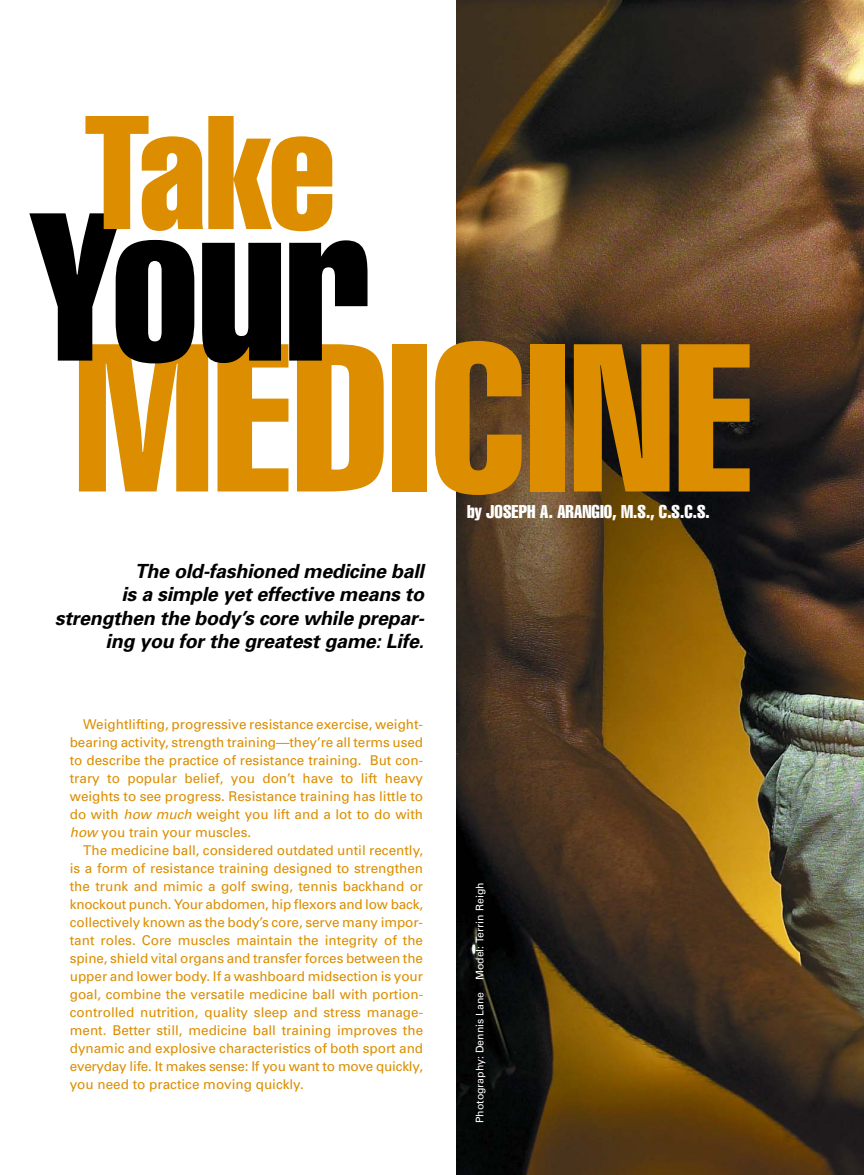
<style>
.page{position:relative;width:864px;height:1175px;background:#fff}
.page>*{position:absolute;margin:0;border:0;box-sizing:border-box;transform-origin:0 0}
.t1{font:extra-condensed 204.45px "Swiss 911 BT";color:#dc8e00}
.t2{font:extra-condensed 204.45px "Swiss 911 BT";color:#000}
.t3{font:extra-condensed 157.05px "Swiss 911 BT";color:#dc8e00}
.t4{font:italic 700 19.5px/23.4px "Univers";letter-spacing:-.01em;color:#000;text-align:right}
.t5{font:extra-condensed 18px "Swiss 911 BT";letter-spacing:.005em;color:#fff}
.t6{font:13.5px/18px "Univers";color:#dc8e00;text-align:justify}
.t7{font:10.5px "Univers";color:#fff}
.s1{font-style:italic}
</style>
<div class="page">
<img style="left:456px;top:0;width:408px;height:1174px">
<h2 class="t3" style="left:85px;top:115px;width:252px">Take</h2>
<h1 class="t2" style="left:33px;top:212px;width:340px">Your</h1>
<h1 class="t1" style="left:74px;top:343px;width:681px">MEDICINE</h1>
<h3 class="t5" style="left:467px;top:505px;width:244px">by JOSEPH A. ARANGIO, M.S., C.S.C.S.</h3>
<h3 class="t4" style="left:55px;top:561px;width:371px">The old-fashioned medicine ball<br>is a simple yet effective means to strengthen the body’s core while prepar&shy;ing you for the greatest game: Life.</h3>
<p class="t6" style="left:70px;top:716px;width:355px;text-indent:14px">Weightlifting, progressive resistance exercise, weight&shy;bearing activity, strength training—they’re all terms used to describe the practice of resistance training. But con&shy;trary to popular belief, you don’t have to lift heavy weights to see progress. Resistance training has little to do with <span class="s1">how much</span> weight you lift and a lot to do with <span class="s1">how</span> you train your muscles.</p>
<p class="t6" style="left:70px;top:842px;width:355px;text-indent:14px">The medicine ball, considered outdated until recently, is a form of resistance training designed to strengthen the trunk and mimic a golf swing, tennis backhand or knockout punch. Your abdomen, hip flexors and low back, collectively known as the body’s core, serve many impor&shy;tant roles. Core muscles maintain the integrity of the spine, shield vital organs and transfer forces between the upper and lower body. If a washboard midsection is your goal, combine the versatile medicine ball with portion&shy;controlled nutrition, quality sleep and stress manage&shy;ment. Better still, medicine ball training improves the dynamic and explosive characteristics of both sport and everyday life. It makes sense: If you want to move quickly, you need to practice moving quickly.</p>
<p class="t7" style="left:476px;top:1123px;width:242px;rotate:-90deg">Photography: Dennis Lane Model: Terrin Reigh</p>
</div>
